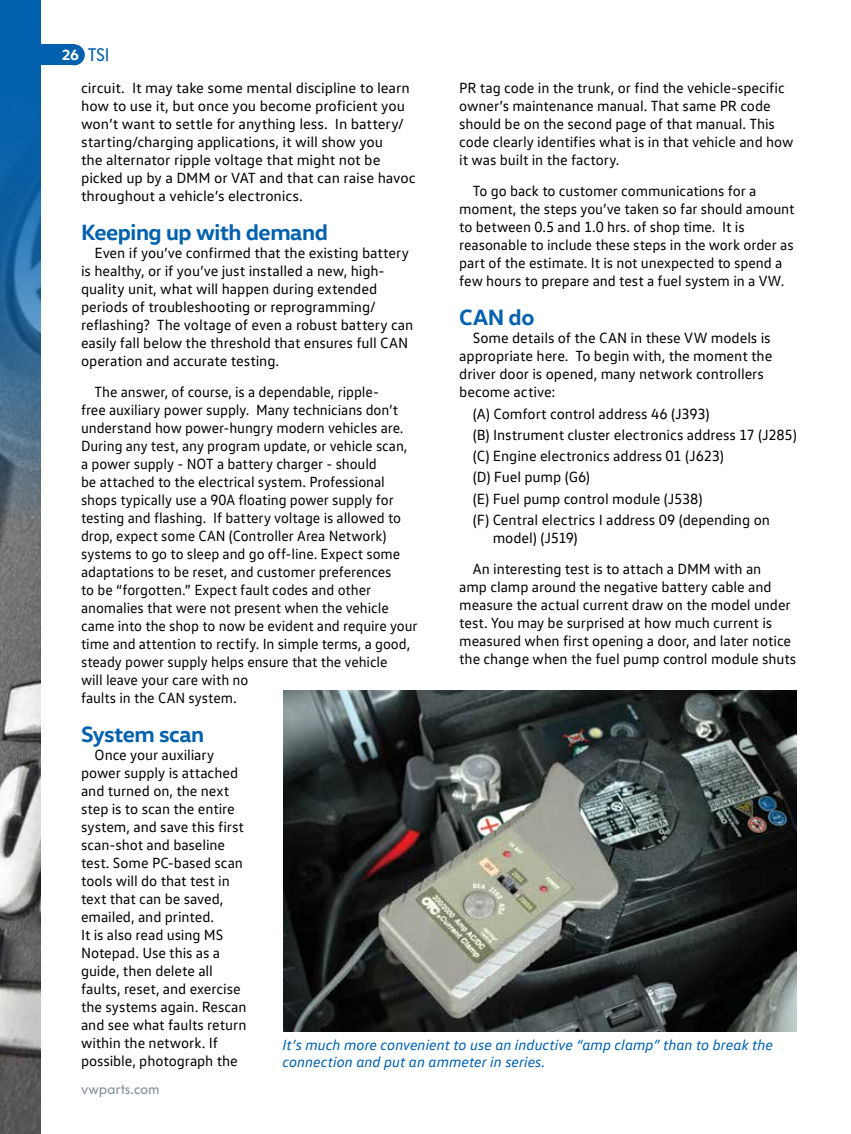
<style>
.page{position:relative;width:851px;height:1134px;background:#fff}
.page>*{position:absolute;margin:0;border:0;box-sizing:border-box;transform-origin:0 0}
.t1{font:700 22.5px "VW Head";letter-spacing:-.02em;color:#0061af}
.t2{font:18px "Volkswagen Copy";color:#0061af}
.t3{font:15px/18px "VW Text";letter-spacing:-.005em;color:#000}
.t4{font:italic 15px/16.5px "VW Text";letter-spacing:-.005em;color:#0061af}
.t5{font:15px "Volkswagen Copy";letter-spacing:-.01em;color:#839097}
.s1{font-family:"VW Head";font-weight:700;font-size:15px;color:#fff}
</style>
<div class="page">
<div style="left:0;top:44px;width:74px;height:21px;background:#0061af"></div>
<div style="left:64px;top:44px;width:21px;height:21px;background:#0061af;border-radius:50%"></div>
<img style="left:0;top:0;width:40px;height:1134px">
<img style="left:283px;top:690px;width:513px;height:341px">
<p class="t2" style="left:62px;top:45px;width:49px"><span class="s1">26</span> TSI</p>
<p class="t3" style="left:81px;top:78px;width:336px">circuit. It may take some mental discipline to learn how to use it, but once you become proficient you won’t want to settle for anything less. In battery/ starting/charging applications, it will show you<br>the alternator ripple voltage that might not be picked up by a DMM or VAT and that can raise havoc throughout a vehicle’s electronics.</p>
<h1 class="t1" style="left:81px;top:217px;width:248px">Keeping up with demand</h1>
<p class="t3" style="left:81px;top:243px;width:334px;text-indent:14px">Even if you’ve confirmed that the existing battery is healthy, or if you’ve just installed a new, high&shy;quality unit, what will happen during extended periods of troubleshooting or reprogramming/ reflashing? The voltage of even a robust battery can easily fall below the threshold that ensures full CAN operation and accurate testing.</p>
<p class="t3" style="left:81px;top:383px;width:338px;text-indent:14px">The answer, of course, is a dependable, ripple-<br>free auxiliary power supply. Many technicians don’t understand how power-hungry modern vehicles are.<br>During any test, any program update, or vehicle scan, a power supply - NOT a battery charger - should<br>be attached to the electrical system. Professional shops typically use a 90A floating power supply for testing and flashing. If battery voltage is allowed to drop, expect some CAN (Controller Area Network) systems to go to sleep and go off-line. Expect some adaptations to be reset, and customer preferences<br>to be “forgotten.” Expect fault codes and other anomalies that were not present when the vehicle came into the shop to now be evident and require your time and attention to rectify. In simple terms, a good, steady power supply helps ensure that the vehicle<br>will leave your care with no<br>faults in the CAN system.</p>
<h1 class="t1" style="left:81px;top:720px;width:125px">System scan</h1>
<p class="t3" style="left:81px;top:746px;width:167px;text-indent:13px">Once your auxiliary power supply is attached and turned on, the next step is to scan the entire system, and save this first scan-shot and baseline test. Some PC-based scan tools will do that test in text that can be saved, emailed, and printed.<br>It is also read using MS<br>Notepad. Use this as a guide, then delete all faults, reset, and exercise the systems again. Rescan and see what faults return within the network. If possible, photograph the</p>
<p class="t3" style="left:459px;top:78px;width:336px">PR tag code in the trunk, or find the vehicle-specific owner’s maintenance manual. That same PR code should be on the second page of that manual. This code clearly identifies what is in that vehicle and how it was built in the factory.</p>
<p class="t3" style="left:459px;top:182px;width:336px;text-indent:13px">To go back to customer communications for a moment, the steps you’ve taken so far should amount to between 0.5 and 1.0 hrs. of shop time. It is reasonable to include these steps in the work order as part of the estimate. It is not unexpected to spend a few hours to prepare and test a fuel system in a VW.</p>
<h1 class="t1" style="left:459px;top:303px;width:77px">CAN do</h1>
<p class="t3" style="left:459px;top:329px;width:314px;text-indent:14px">Some details of the CAN in these VW models is appropriate here. To begin with, the moment the driver door is opened, many network controllers become active:</p>
<p class="t3" style="left:472px;top:402px;width:325px;line-height:21.3px">(A) Comfort control address 46 (J393)<br>(B) Instrument cluster electronics address 17 (J285) (C) Engine electronics address 01 (J623)<br>(D) Fuel pump (G6)<br>(E) Fuel pump control module (J538)<br>(F) Central electrics I address 09 (depending on</p>
<p class="t3" style="left:472px;top:521px;width:290px;line-height:31.5px;text-indent:20px">model) (J519)<br>An interesting test is to attach a DMM with an</p>
<p class="t3" style="left:459px;top:578px;width:338px">amp clamp around the negative battery cable and measure the actual current draw on the model under test. You may be surprised at how much current is measured when first opening a door, and later notice the change when the fuel pump control module shuts</p>
<p class="t4" style="left:282px;top:1036px;width:492px">It’s much more convenient to use an inductive “amp clamp” than to break the connection and put an ammeter in series.</p>
<p class="t5" style="left:81px;top:1080px;width:80px">vwparts.com</p>
</div>
